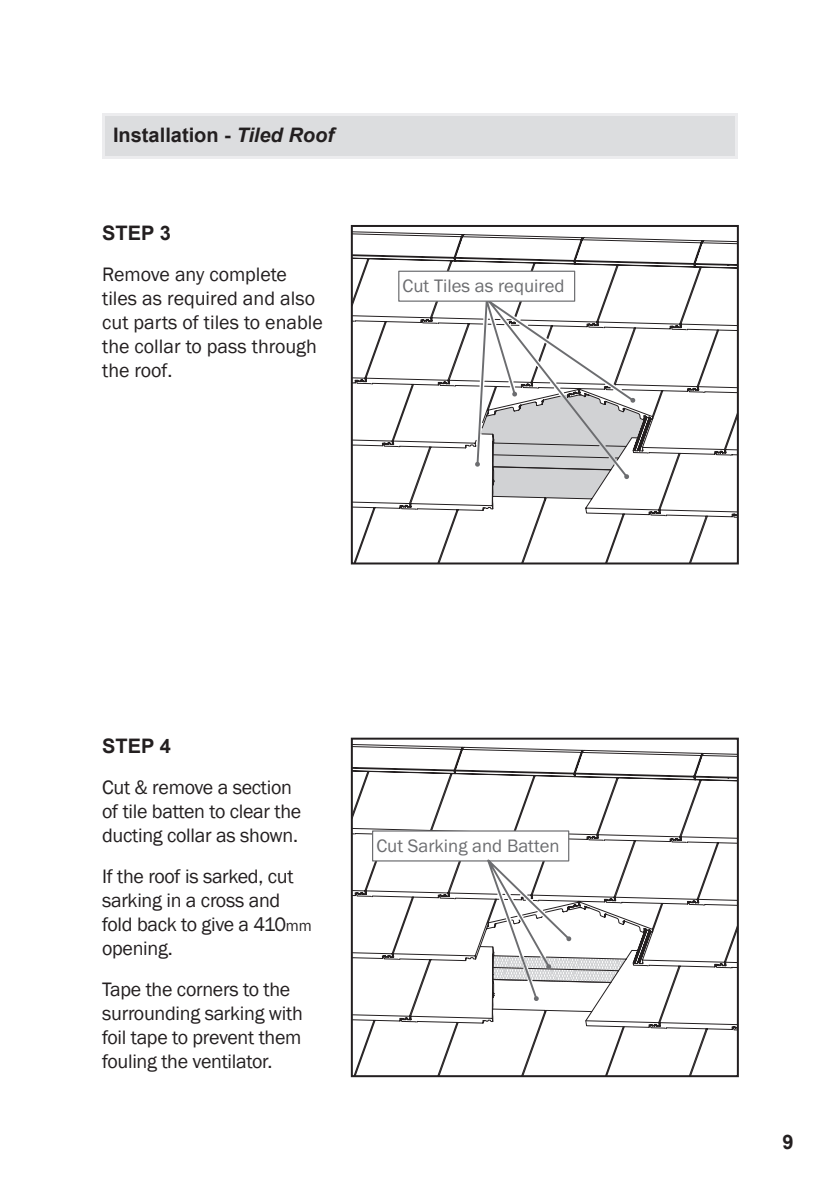
<style>
.page{position:relative;width:840px;height:1191px;background:#fff}
.page>*{position:absolute;margin:0;border:0;box-sizing:border-box;transform-origin:0 0}
.t1{font:20px/24px "Franklin Gothic";letter-spacing:-.015em;color:#231f20}
.t2{font:700 20px "Arial";color:#231f20}
.t3{font:18.8px "Franklin Gothic";color:#6c6d70}
.s1{font-style:italic}
.s2{font-size:16px}
</style>
<div class="page">
<svg style="left:353px;top:231px;width:382px;height:330px"></svg>
<div style="left:398px;top:271px;width:177px;height:31px;background:#fff;border:1px solid #6c6d70"></div>
<div style="left:350px;top:225px;width:388px;height:339px;border:2px solid #231f20"></div>
<div style="left:102px;top:113px;width:635px;height:46px;background:#ececee"></div>
<div style="left:105px;top:116px;width:629px;height:40px;background:#dcdddf"></div>
<svg style="left:353px;top:744px;width:382px;height:330px"></svg>
<div style="left:372px;top:830px;width:197px;height:31px;background:#fff;border:1px solid #6c6d70"></div>
<svg style="left:479px;top:857px;width:171px;height:171px"></svg>
<div style="left:350px;top:737px;width:388px;height:340px;border:2px solid #231f20"></div>
<p class="t2" style="left:113px;top:121px;width:222px">Installation - <span class="s1">Tiled Roof</span></p>
<p class="t2" style="left:102px;top:219px;width:70px">STEP 3</p>
<p class="t1" style="left:102px;top:262px;width:222px">Remove any complete tiles as required and also cut parts of tiles to enable the collar to pass through the roof.</p>
<p class="t3" style="left:402px;top:274px;width:163px">Cut Tiles as required</p>
<p class="t2" style="left:102px;top:733px;width:70px">STEP 4</p>
<p class="t1" style="left:102px;top:776px;width:201px">Cut &amp; remove a section of tile batten to clear the ducting collar as shown.</p>
<p class="t1" style="left:102px;top:865px;width:211px">If the roof is sarked, cut sarking in a cross and fold back to give a 410<span class="s2">mm </span>opening.</p>
<p class="t1" style="left:102px;top:978px;width:202px">Tape the corners to the surrounding sarking with foil tape to prevent them fouling the ventilator.</p>
<p class="t3" style="left:376px;top:833px;width:185px">Cut Sarking and Batten</p>
<p class="t2" style="left:782px;top:1128px;width:13px">9</p>
</div>
